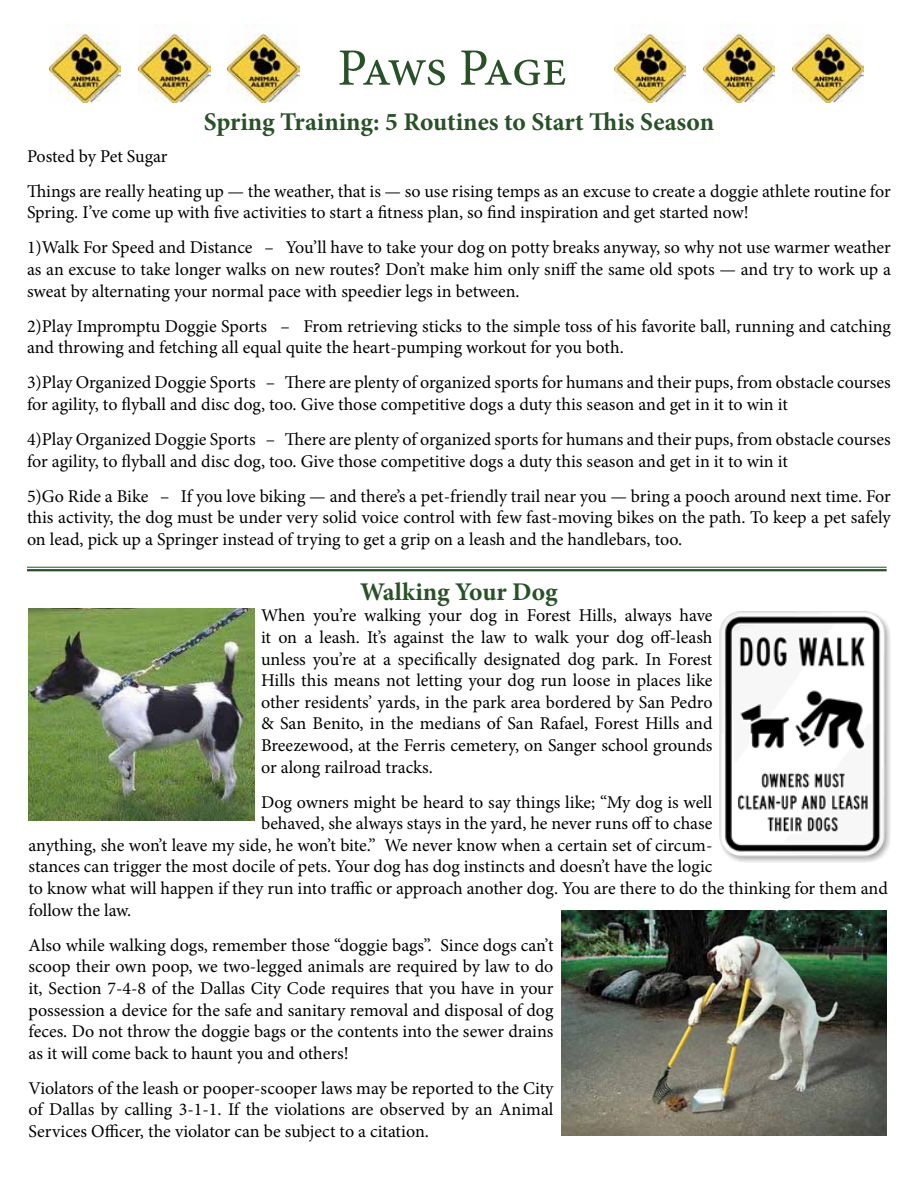
<style>
.page{position:relative;width:918px;height:1188px;background:#fff}
.page>*{position:absolute;margin:0;border:0;box-sizing:border-box;transform-origin:0 0}
.t1{font:52.5px "Minion Pro";letter-spacing:-.055em;color:#285127}
.t2{font:700 25.5px "Minion Pro";color:#285127}
.t3{font:18px/21.6px "Minion Pro";letter-spacing:-.005em;color:#000}
</style>
<div class="page">
<img style="left:50px;top:24px;width:71px;height:79px">
<img style="left:139px;top:24px;width:71px;height:79px">
<img style="left:228px;top:24px;width:71px;height:79px">
<img style="left:614px;top:24px;width:72px;height:79px">
<img style="left:703px;top:24px;width:72px;height:79px">
<img style="left:793px;top:24px;width:71px;height:79px">
<hr style="left:27px;top:569px;width:860px;height:2px;background:#285127">
<hr style="left:27px;top:567px;width:860px;height:1px;background:#285127">
<img style="left:29px;top:608px;width:226px;height:213px">
<img style="left:562px;top:910px;width:325px;height:226px">
<img style="left:719px;top:611px;width:172px;height:252px">
<h1 class="t1" style="left:337px;top:33px;width:231px">Paws Page</h1>
<h2 class="t2" style="left:204px;top:104px;width:512px">Spring Training: 5 Routines to Start This Season</h2>
<p class="t3" style="left:27px;top:138px;width:865px;line-height:35.1px">Posted by Pet Sugar<br>Things are really heating up — the weather, that is — so use rising temps as an excuse to create a doggie athlete routine for</p>
<p class="t3" style="left:27px;top:195px;width:865px;line-height:35.1px">Spring. I’ve come up with five activities to start a fitness plan, so find inspiration and get started now!<br>1)Walk For Speed and Distance – You’ll have to take your dog on potty breaks anyway, so why not use warmer weather</p>
<p class="t3" style="left:27px;top:259px;width:865px">as an excuse to take longer walks on new routes? Don’t make him only sniff the same old spots — and try to work up a sweat by alternating your normal pace with speedier legs in between.</p>
<p class="t3" style="left:27px;top:315px;width:866px">2)Play Impromptu Doggie Sports – From retrieving sticks to the simple toss of his favorite ball, running and catching and throwing and fetching all equal quite the heart-pumping workout for you both.</p>
<p class="t3" style="left:27px;top:372px;width:865px">3)Play Organized Doggie Sports – There are plenty of organized sports for humans and their pups, from obstacle courses for agility, to flyball and disc dog, too. Give those competitive dogs a duty this season and get in it to win it</p>
<p class="t3" style="left:27px;top:429px;width:865px">4)Play Organized Doggie Sports – There are plenty of organized sports for humans and their pups, from obstacle courses for agility, to flyball and disc dog, too. Give those competitive dogs a duty this season and get in it to win it</p>
<p class="t3" style="left:27px;top:485px;width:866px;text-align:justify">5)Go Ride a Bike – If you love biking — and there’s a pet-friendly trail near you — bring a pooch around next time. For this activity, the dog must be under very solid voice control with few fast-moving bikes on the path. To keep a pet safely on lead, pick up a Springer instead of trying to get a grip on a leash and the handlebars, too.</p>
<h2 class="t2" style="left:360px;top:574px;width:199px">Walking Your Dog</h2>
<p class="t3" style="left:261px;top:605px;width:453px;text-align:justify">When you’re walking your dog in Forest Hills, always have it on a leash. It’s against the law to walk your dog off-leash unless you’re at a specifically designated dog park. In Forest Hills this means not letting your dog run loose in places like other residents’ yards, in the park area bordered by San Pedro &amp; San Benito, in the medians of San Rafael, Forest Hills and Breezewood, at the Ferris cemetery, on Sanger school grounds or along railroad tracks.</p>
<p class="t3" style="left:261px;top:791px;width:453px">Dog owners might be heard to say things like; “My dog is well</p>
<p class="t3" style="left:261px;top:813px;width:453px">behaved, she always stays in the yard, he never runs off to chase</p>
<p class="t3" style="left:29px;top:834px;width:685px">anything, she won’t leave my side, he won’t bite.” We never know when a certain set of circum-</p>
<p class="t3" style="left:29px;top:856px;width:685px">stances can trigger the most docile of pets. Your dog has dog instincts and doesn’t have the logic</p>
<p class="t3" style="left:29px;top:878px;width:861px">to know what will happen if they run into traffic or approach another dog. You are there to do the thinking for them and</p>
<p class="t3" style="left:29px;top:899px;width:104px">follow the law.</p>
<p class="t3" style="left:29px;top:934px;width:527px;text-align:justify">Also while walking dogs, remember those “doggie bags”. Since dogs can’t scoop their own poop, we two-legged animals are required by law to do it, Section 7-4-8 of the Dallas City Code requires that you have in your possession a device for the safe and sanitary removal and disposal of dog feces. Do not throw the doggie bags or the contents into the sewer drains as it will come back to haunt you and others!</p>
<p class="t3" style="left:29px;top:1077px;width:527px;text-align:justify">Violators of the leash or pooper-scooper laws may be reported to the City of Dallas by calling 3-1-1. If the violations are observed by an Animal Services Officer, the violator can be subject to a citation.</p>
</div>
